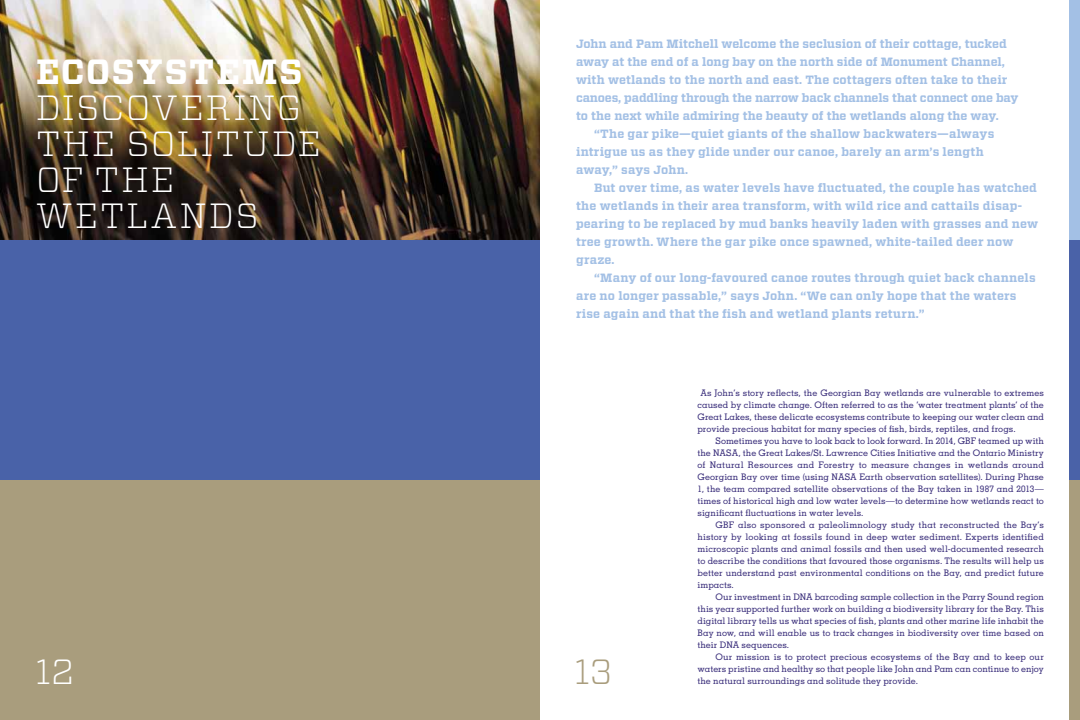
<style>
.page{position:relative;width:1080px;height:720px;background:#fff}
.page>*{position:absolute;margin:0;border:0;box-sizing:border-box;transform-origin:0 0}
.t1{font:300 35px/36px "Vitesse";letter-spacing:.06em;color:#fff}
.t2{font:700 35px "Vitesse";letter-spacing:.045em;color:#fff}
.t3{font:300 35px "Vitesse";color:#a99d7d}
.t4{font:700 12px "Vitesse";letter-spacing:.01em;color:#a3c0e5}
.t5{font:700 12px "Vitesse";letter-spacing:-.01em;color:#a3c0e5}
.t6{font:500 9px/12px "Memphis LT Std";letter-spacing:.005em;color:#392d7a;text-align:justify}
</style>
<div class="page">
<img style="left:0;top:0;width:540px;height:240px">
<div style="left:0;top:240px;width:540px;height:240px;background:#4962a8"></div>
<div style="left:0;top:480px;width:540px;height:240px;background:#a99d7d"></div>
<div style="left:1069px;top:480px;width:11px;height:240px;background:#a99d7d"></div>
<div style="left:1069px;top:240px;width:11px;height:240px;background:#4a62a8"></div>
<div style="left:1069px;top:0;width:11px;height:240px;background:#a3c0e5"></div>
<h1 class="t2" style="left:36px;top:48px;width:268px">ecosystems</h1>
<h1 class="t1" style="left:36px;top:89px;width:287px">DISCOVERING<br>THE SOLITUDE<br>OF THE<br>WETLANDS</h1>
<h1 class="t1" style="left:35px;top:653px;width:41px">12</h1>
<h2 class="t4" style="left:576px;top:35px;width:432px">John and Pam Mitchell welcome the seclusion of their cottage, tucked</h2>
<h2 class="t4" style="left:576px;top:53px;width:430px">away at the end of a long bay on the north side of Monument Channel,</h2>
<h2 class="t4" style="left:576px;top:71px;width:433px">with wetlands to the north and east. The cottagers often take to their</h2>
<h2 class="t5" style="left:576px;top:89px;width:444px">canoes, paddling through the narrow back channels that connect one bay</h2>
<h2 class="t4" style="left:576px;top:107px;width:424px">to the next while admiring the beauty of the wetlands along the way.</h2>
<h2 class="t4" style="left:594px;top:125px;width:402px">“The gar pike—quiet giants of the shallow backwaters—always</h2>
<h2 class="t4" style="left:576px;top:143px;width:409px">intrigue us as they glide under our canoe, barely an arm’s length</h2>
<h2 class="t4" style="left:576px;top:161px;width:114px">away,” says John.</h2>
<h2 class="t4" style="left:594px;top:179px;width:444px">But over time, as water levels have fluctuated, the couple has watched</h2>
<h2 class="t4" style="left:576px;top:197px;width:448px">the wetlands in their area transform, with wild rice and cattails disap-</h2>
<h2 class="t4" style="left:576px;top:215px;width:464px">pearing to be replaced by mud banks heavily laden with grasses and new</h2>
<h2 class="t4" style="left:576px;top:233px;width:439px">tree growth. Where the gar pike once spawned, white-tailed deer now</h2>
<h2 class="t4" style="left:576px;top:251px;width:40px">graze.</h2>
<h2 class="t4" style="left:594px;top:269px;width:443px">“Many of our long-favoured canoe routes through quiet back channels</h2>
<h2 class="t4" style="left:576px;top:287px;width:442px">are no longer passable,” says John. “We can only hope that the waters</h2>
<h2 class="t4" style="left:576px;top:305px;width:350px">rise again and that the fish and wetland plants return.”</h2>
<h1 class="t3" style="left:574px;top:647px;width:40px">13</h1>
<p class="t6" style="left:698px;top:387px;width:348px;text-indent:3px">As John’s story reflects, the Georgian Bay wetlands are vulnerable to extremes caused by climate change. Often referred to as the ‘water treatment plants’ of the Great Lakes, these delicate ecosystems contribute to keeping our water clean and provide precious habitat for many species of fish, birds, reptiles, and frogs.</p>
<p class="t6" style="left:698px;top:435px;width:348px;text-indent:18px">Sometimes you have to look back to look forward. In 2014, GBF teamed up with the NASA, the Great Lakes/St. Lawrence Cities Initiative and the Ontario Ministry of Natural Resources and Forestry to measure changes in wetlands around Georgian Bay over time (using NASA Earth observation satellites). During Phase 1, the team compared satellite observations of the Bay taken in 1987 and 2013— times of historical high and low water levels—to determine how wetlands react to significant fluctuations in water levels.</p>
<p class="t6" style="left:698px;top:519px;width:348px;text-indent:18px">GBF also sponsored a paleolimnology study that reconstructed the Bay’s history by looking at fossils found in deep water sediment. Experts identified microscopic plants and animal fossils and then used well-documented research to describe the conditions that favoured those organisms. The results will help us better understand past environmental conditions on the Bay, and predict future impacts.</p>
<p class="t6" style="left:698px;top:591px;width:348px;text-indent:18px">Our investment in DNA barcoding sample collection in the Parry Sound region this year supported further work on building a biodiversity library for the Bay. This digital library tells us what species of fish, plants and other marine life inhabit the Bay now, and will enable us to track changes in biodiversity over time based on their DNA sequences.</p>
<p class="t6" style="left:698px;top:651px;width:348px;text-align:right">Our mission is to protect precious ecosystems of the Bay and to keep our waters pristine and healthy so that people like John and Pam can continue to enjoy</p>
<p class="t6" style="left:698px;top:675px;width:222px">the natural surroundings and solitude they provide.</p>
</div>
